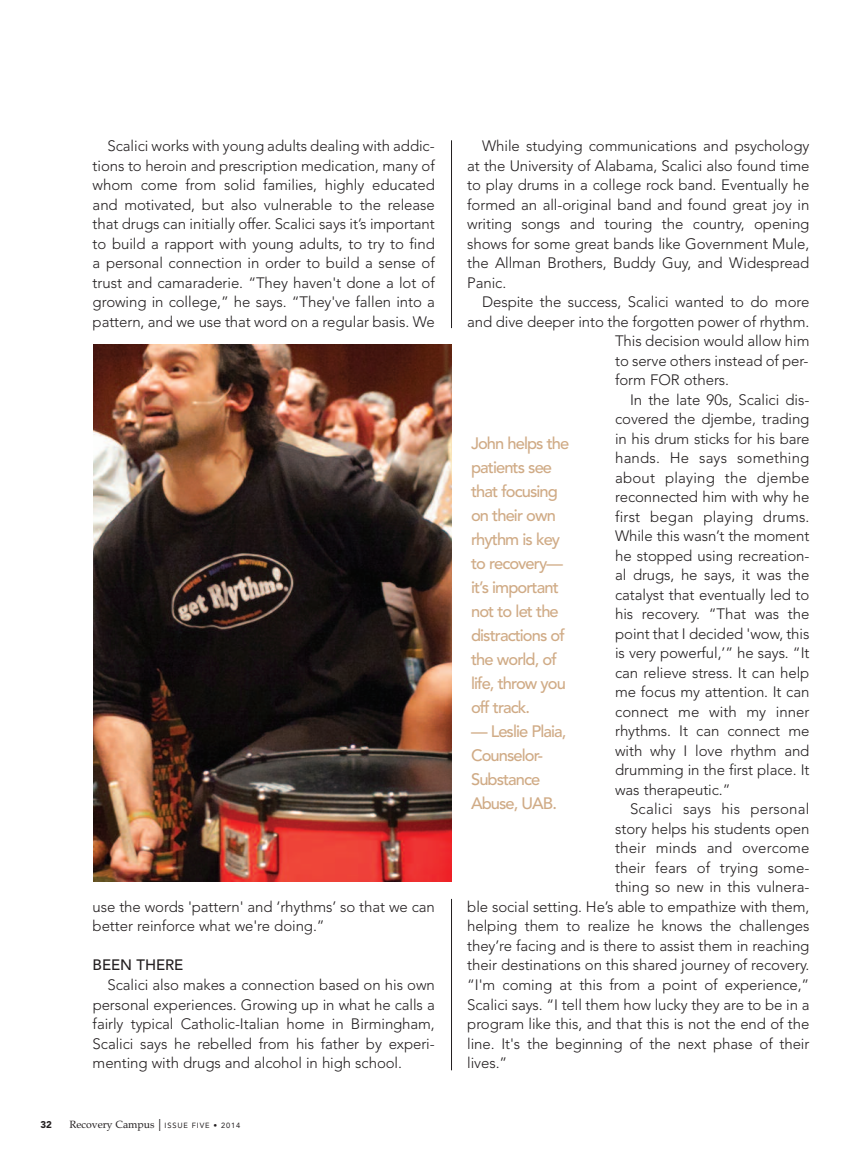
<style>
.page{position:relative;width:864px;height:1175px;background:#fff}
.page>*{position:absolute;margin:0;border:0;box-sizing:border-box;transform-origin:0 0}
.t1{font:500 16.5px/24px "Avenir";letter-spacing:-.055em;color:#d0ab86}
.t2{font:300 15px/19.5px "Avenir";letter-spacing:-.005em;color:#231f20;text-align:justify}
.t3{font:300 15px "Avenir";letter-spacing:.015em;color:#231f20}
.t4{font:500 15px "Avenir";letter-spacing:-.005em;color:#231f20}
.t5{font:10.5px "Book Antiqua";color:#231f20}
.t6{font:900 9.75px "Avenir";color:#231f20}
.s1{font-family:"Avenir";font-size:12px}
.s2{font-family:"Avenir";font-size:7.5px}
</style>
<div class="page">
<hr style="left:451px;top:140px;width:1px;height:188px;background:#231f20">
<hr style="left:451px;top:899px;width:1px;height:171px;background:#231f20">
<img style="left:93px;top:344px;width:359px;height:537px">
<p class="t2" style="left:93px;top:136px;width:344px;text-indent:15px">Scalici works with young adults dealing with addic&shy;tions to heroin and prescription medication, many of whom come from solid families, highly educated and motivated, but also vulnerable to the release that drugs can initially offer. Scalici says it’s important to build a rapport with young adults, to try to find a personal connection in order to build a sense of trust and camaraderie. “They haven't done a lot of growing in college,” he says. “They've fallen into a pattern, and we use that word on a regular basis. We</p>
<p class="t2" style="left:93px;top:897px;width:344px">use the words 'pattern' and ‘rhythms’ so that we can better reinforce what we're doing.”</p>
<p class="t4" style="left:93px;top:956px;width:92px">BEEN THERE</p>
<p class="t2" style="left:93px;top:975px;width:344px;text-indent:15px">Scalici also makes a connection based on his own personal experiences. Growing up in what he calls a fairly typical Catholic-Italian home in Birmingham, Scalici says he rebelled from his father by experi&shy;menting with drugs and alcohol in high school.</p>
<p class="t6" style="left:40px;top:1118px;width:13px">32</p>
<p class="t5" style="left:69px;top:1118px;width:173px">Recovery Campus <span class="s1">|</span> <span class="s2">ISSUE FIVE • 2014</span></p>
<p class="t2" style="left:467px;top:136px;width:344px;text-indent:15px">While studying communications and psychology at the University of Alabama, Scalici also found time to play drums in a college rock band. Eventually he formed an all-original band and found great joy in writing songs and touring the country, opening shows for some great bands like Government Mule, the Allman Brothers, Buddy Guy, and Widespread Panic.</p>
<p class="t2" style="left:482px;top:292px;width:329px">Despite the success, Scalici wanted to do more</p>
<p class="t2" style="left:467px;top:312px;width:344px">and dive deeper into the forgotten power of rhythm.</p>
<p class="t2" style="left:615px;top:331px;width:196px">This decision would allow him</p>
<p class="t2" style="left:615px;top:351px;width:195px">to serve others instead of per-</p>
<p class="t2" style="left:615px;top:370px;width:115px">form FOR others.</p>
<p class="t2" style="left:630px;top:390px;width:181px">In the late 90s, Scalici dis-</p>
<p class="t2" style="left:615px;top:409px;width:196px">covered the djembe, trading</p>
<p class="t2" style="left:615px;top:429px;width:196px">in his drum sticks for his bare</p>
<p class="t3" style="left:615px;top:449px;width:196px">hands. He says something</p>
<p class="t3" style="left:615px;top:469px;width:196px">about playing the djembe</p>
<p class="t2" style="left:615px;top:487px;width:196px">reconnected him with why he</p>
<p class="t2" style="left:615px;top:507px;width:196px">first began playing drums.</p>
<p class="t2" style="left:615px;top:526px;width:196px">While this wasn’t the moment</p>
<p class="t2" style="left:615px;top:546px;width:196px">he stopped using recreation-</p>
<p class="t2" style="left:615px;top:565px;width:196px">al drugs, he says, it was the</p>
<p class="t2" style="left:615px;top:585px;width:196px">catalyst that eventually led to</p>
<p class="t2" style="left:615px;top:604px;width:196px">his recovery. “That was the</p>
<p class="t2" style="left:615px;top:624px;width:196px">point that I decided 'wow, this</p>
<p class="t2" style="left:615px;top:643px;width:196px">is very powerful,’” he says. “It</p>
<p class="t2" style="left:615px;top:663px;width:196px">can relieve stress. It can help</p>
<p class="t2" style="left:615px;top:682px;width:196px">me focus my attention. It can</p>
<p class="t2" style="left:615px;top:702px;width:196px">connect me with my inner</p>
<p class="t2" style="left:615px;top:721px;width:196px">rhythms. It can connect me</p>
<p class="t2" style="left:615px;top:741px;width:196px">with why I love rhythm and</p>
<p class="t2" style="left:615px;top:760px;width:196px">drumming in the first place. It</p>
<p class="t2" style="left:615px;top:780px;width:117px">was therapeutic.”</p>
<p class="t3" style="left:630px;top:800px;width:181px">Scalici says his personal</p>
<p class="t2" style="left:615px;top:819px;width:196px">story helps his students open</p>
<p class="t2" style="left:615px;top:838px;width:196px">their minds and overcome</p>
<p class="t2" style="left:615px;top:858px;width:196px">their fears of trying some-</p>
<p class="t2" style="left:615px;top:877px;width:196px">thing so new in this vulnera-</p>
<p class="t2" style="left:467px;top:897px;width:344px">ble social setting. He’s able to empathize with them,</p>
<p class="t2" style="left:467px;top:916px;width:344px">helping them to realize he knows the challenges</p>
<p class="t2" style="left:467px;top:936px;width:344px">they’re facing and is there to assist them in reaching</p>
<p class="t2" style="left:467px;top:955px;width:344px">their destinations on this shared journey of recovery.</p>
<p class="t2" style="left:467px;top:975px;width:344px">“I'm coming at this from a point of experience,”</p>
<p class="t2" style="left:467px;top:994px;width:344px">Scalici says. “I tell them how lucky they are to be in a</p>
<p class="t2" style="left:467px;top:1014px;width:344px">program like this, and that this is not the end of the</p>
<p class="t2" style="left:467px;top:1033px;width:344px">line. It's the beginning of the next phase of their</p>
<p class="t2" style="left:467px;top:1053px;width:42px">lives.”</p>
<p class="t1" style="left:471px;top:432px;width:100px">John helps the patients see that focusing on their own rhythm is key to recovery— it’s important not to let the distractions of the world, of life, throw you off track.</p>
<p class="t1" style="left:471px;top:720px;width:97px">— Leslie Plaia,<br>Counselor-<br>Substance<br>Abuse, UAB.</p>
</div>
